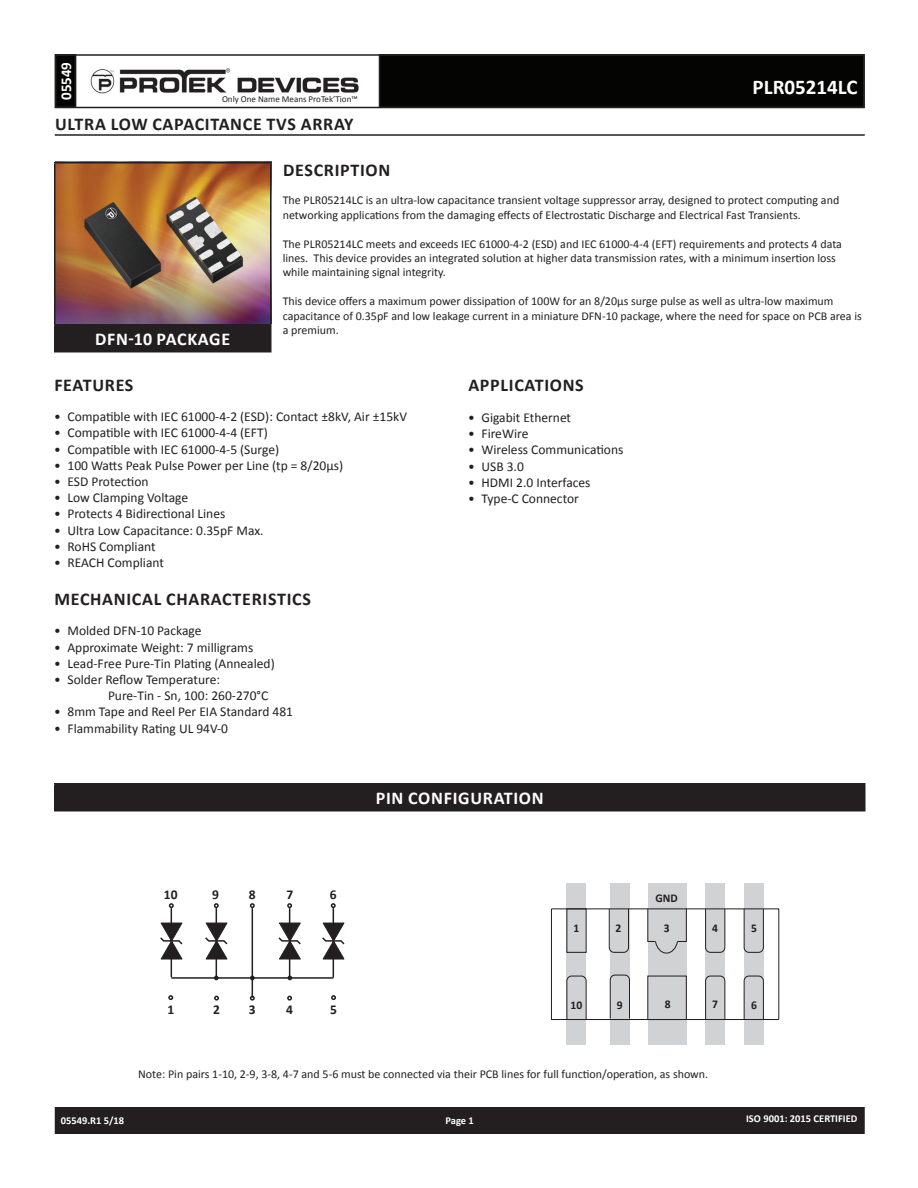
<style>
.page{position:relative;width:918px;height:1188px;background:#fff}
.page>*{position:absolute;margin:0;border:0;box-sizing:border-box;transform-origin:0 0}
.t1{font:700 21px "Calibri";color:#fff}
.t2{font:700 18px "Calibri";letter-spacing:.04em;color:#231f20}
.t3{font:700 18px "Calibri";letter-spacing:.04em;color:#fff}
.t4{font:700 15px "Calibri";color:#fff}
.t5{font:13.5px/16.2px "Calibri";color:#231f20}
.t6{font:700 13.5px "Calibri";color:#231f20}
.t7{font:12px/14.4px "Calibri";color:#231f20}
.t8{font:700 11.85px "Calibri";color:#231f20}
.t9{font:700 10.5px "Calibri";color:#fff}
.t10{font:9px "Calibri";color:#231f20}
</style>
<div class="page">
<div style="left:56px;top:1108px;width:808px;height:25px;background:#231f20"></div>
<div style="left:55px;top:1107px;width:810px;height:27px;border:2px solid #231f20"></div>
<div style="left:56px;top:55px;width:20px;height:52px;background:#040503"></div>
<div style="left:55px;top:54px;width:21px;height:54px;border:2px solid #231f20"></div>
<div style="left:380px;top:55px;width:484px;height:52px;background:#040503"></div>
<div style="left:55px;top:54px;width:810px;height:54px;border:2px solid #231f20"></div>
<img style="left:90px;top:68px;width:269px;height:26px">
<hr style="left:55px;top:134px;width:810px;height:2px;background:#231f20">
<div style="left:55px;top:784px;width:810px;height:27px;background:#231f20"></div>
<hr style="left:54px;top:783px;width:812px;height:1px;background:#231f20">
<hr style="left:54px;top:784px;width:2px;height:26px;background:#231f20">
<hr style="left:864px;top:784px;width:2px;height:26px;background:#231f20">
<hr style="left:54px;top:810px;width:812px;height:2px;background:#231f20">
<img style="left:56px;top:164px;width:214px;height:160px">
<div style="left:55px;top:325px;width:216px;height:27px;background:#231f20"></div>
<hr style="left:54px;top:162px;width:218px;height:2px;background:#231f20">
<hr style="left:54px;top:164px;width:2px;height:160px;background:#231f20">
<hr style="left:270px;top:164px;width:2px;height:160px;background:#231f20">
<hr style="left:54px;top:324px;width:218px;height:2px;background:#231f20">
<hr style="left:54px;top:326px;width:2px;height:25px;background:#231f20">
<hr style="left:270px;top:326px;width:2px;height:25px;background:#231f20">
<hr style="left:54px;top:351px;width:218px;height:1px;background:#231f20">
<div style="left:648px;top:883px;width:38px;height:162px;background:#d1d2d4"></div>
<div style="left:610px;top:883px;width:20px;height:162px;background:#d1d2d4"></div>
<div style="left:705px;top:883px;width:20px;height:162px;background:#d1d2d4"></div>
<div style="left:744px;top:883px;width:20px;height:162px;background:#d1d2d4"></div>
<div style="left:567px;top:883px;width:19px;height:162px;background:#d1d2d4"></div>
<hr style="left:778px;top:909px;width:1px;height:111px;background:#231f20">
<hr style="left:551px;top:1019px;width:228px;height:1px;background:#231f20">
<hr style="left:551px;top:909px;width:1px;height:111px;background:#231f20">
<hr style="left:551px;top:908px;width:228px;height:1px;background:#231f20">
<div style="left:566px;top:908px;width:21px;height:45px;border:1px solid #231f20"></div>
<svg style="left:566px;top:975px;width:21px;height:46px"></svg>
<svg style="left:609px;top:974px;width:21px;height:45px"></svg>
<svg style="left:743px;top:975px;width:21px;height:44px"></svg>
<svg style="left:705px;top:975px;width:21px;height:44px"></svg>
<svg style="left:743px;top:908px;width:21px;height:45px"></svg>
<svg style="left:705px;top:908px;width:21px;height:45px"></svg>
<svg style="left:608px;top:908px;width:21px;height:45px"></svg>
<div style="left:647px;top:976px;width:40px;height:44px;border:1px solid #231f20"></div>
<hr style="left:647px;top:909px;width:1px;height:32px;background:#231f20">
<hr style="left:686px;top:909px;width:1px;height:32px;background:#231f20">
<svg style="left:648px;top:941px;width:38px;height:13px"></svg>
<hr style="left:289px;top:908px;width:1px;height:70px;background:#231f20">
<hr style="left:216px;top:908px;width:1px;height:69px;background:#231f20">
<hr style="left:171px;top:908px;width:1px;height:69px;background:#231f20">
<hr style="left:333px;top:908px;width:1px;height:70px;background:#231f20">
<svg style="left:160px;top:922px;width:23px;height:38px"></svg>
<svg style="left:322px;top:922px;width:23px;height:38px"></svg>
<svg style="left:169px;top:903px;width:5px;height:5px"></svg>
<hr style="left:171px;top:977px;width:162px;height:2px;background:#231f20">
<svg style="left:205px;top:922px;width:23px;height:38px"></svg>
<svg style="left:278px;top:922px;width:23px;height:38px"></svg>
<hr style="left:252px;top:908px;width:1px;height:90px;background:#231f20">
<svg style="left:214px;top:903px;width:5px;height:5px"></svg>
<svg style="left:287px;top:903px;width:5px;height:5px"></svg>
<svg style="left:331px;top:903px;width:5px;height:5px"></svg>
<svg style="left:250px;top:903px;width:5px;height:5px"></svg>
<svg style="left:250px;top:996px;width:5px;height:5px"></svg>
<svg style="left:168px;top:995px;width:5px;height:5px"></svg>
<svg style="left:214px;top:996px;width:5px;height:5px"></svg>
<svg style="left:287px;top:996px;width:5px;height:5px"></svg>
<svg style="left:331px;top:995px;width:5px;height:5px"></svg>
<p class="t4" style="left:56px;top:100px;width:40px;rotate:-90deg">05549</p>
<p class="t10" style="left:222px;top:93px;width:137px">Only One Name Means ProTek’Tion™</p>
<h2 class="t2" style="left:55px;top:112px;width:300px">ULTRA LOW CAPACITANCE TVS ARRAY</h2>
<h1 class="t1" style="left:753px;top:74px;width:106px">PLR05214LC</h1>
<h2 class="t3" style="left:95px;top:328px;width:136px">DFN-10 PACKAGE</h2>
<h2 class="t2" style="left:283px;top:158px;width:109px">DESCRIPTION</h2>
<p class="t7" style="left:283px;top:193px;width:558px">The PLR05214LC is an ultra-low capacitance transient voltage suppressor array, designed to protect computing and networking applications from the damaging effects of Electrostatic Discharge and Electrical Fast Transients.</p>
<p class="t7" style="left:283px;top:236px;width:561px">The PLR05214LC meets and exceeds IEC 61000-4-2 (ESD) and IEC 61000-4-4 (EFT) requirements and protects 4 data lines. This device provides an integrated solution at higher data transmission rates, with a minimum insertion loss while maintaining signal integrity.</p>
<p class="t7" style="left:283px;top:294px;width:581px">This device offers a maximum power dissipation of 100W for an 8/20µs surge pulse as well as ultra-low maximum capacitance of 0.35pF and low leakage current in a miniature DFN-10 package, where the need for space on PCB area is a premium.</p>
<h2 class="t2" style="left:54px;top:373px;width:81px">FEATURES</h2>
<p class="t5" style="left:54px;top:409px;width:355px">• Compatible with IEC 61000-4-2 (ESD): Contact ±8kV, Air ±15kV</p>
<p class="t5" style="left:54px;top:425px;width:215px">• Compatible with IEC 61000-4-4 (EFT)</p>
<p class="t5" style="left:54px;top:441px;width:227px">• Compatible with IEC 61000-4-5 (Surge)</p>
<p class="t5" style="left:54px;top:457px;width:291px">• 100 Watts Peak Pulse Power per Line (tp = 8/20µs)</p>
<p class="t5" style="left:54px;top:473px;width:96px">• ESD Protection</p>
<p class="t5" style="left:54px;top:490px;width:136px">• Low Clamping Voltage</p>
<p class="t5" style="left:54px;top:506px;width:173px">• Protects 4 Bidirectional Lines</p>
<p class="t5" style="left:54px;top:522px;width:211px">• Ultra Low Capacitance: 0.35pF Max.</p>
<p class="t5" style="left:54px;top:538px;width:103px">• RoHS Compliant</p>
<p class="t5" style="left:54px;top:554px;width:111px">• REACH Compliant</p>
<h2 class="t2" style="left:54px;top:587px;width:258px">MECHANICAL CHARACTERISTICS</h2>
<p class="t5" style="left:54px;top:623px;width:149px">• Molded DFN-10 Package</p>
<p class="t5" style="left:54px;top:639px;width:201px">• Approximate Weight: 7 milligrams</p>
<p class="t5" style="left:54px;top:655px;width:222px">• Lead-Free Pure-Tin Plating (Annealed)</p>
<p class="t5" style="left:108px;top:671px;width:162px;text-indent:-54px">• Solder Reflow Temperature:<br>Pure-Tin - Sn, 100: 260-270°C</p>
<p class="t5" style="left:54px;top:704px;width:241px">• 8mm Tape and Reel Per EIA Standard 481</p>
<p class="t5" style="left:54px;top:720px;width:176px">• Flammability Rating UL 94V-0</p>
<h2 class="t2" style="left:468px;top:374px;width:117px">APPLICATIONS</h2>
<p class="t5" style="left:468px;top:409px;width:105px">• Gigabit Ethernet</p>
<p class="t5" style="left:468px;top:426px;width:62px">• FireWire</p>
<p class="t5" style="left:468px;top:442px;width:157px">• Wireless Communications</p>
<p class="t5" style="left:468px;top:458px;width:57px">• USB 3.0</p>
<p class="t5" style="left:468px;top:474px;width:124px">• HDMI 2.0 Interfaces</p>
<p class="t5" style="left:468px;top:490px;width:112px">• Type-C Connector</p>
<h2 class="t3" style="left:376px;top:787px;width:169px">PIN CONFIGURATION</h2>
<p class="t6" style="left:164px;top:886px;width:15px">10</p>
<p class="t6" style="left:212px;top:886px;width:8px">9</p>
<p class="t6" style="left:249px;top:886px;width:8px">8</p>
<p class="t6" style="left:286px;top:886px;width:8px">7</p>
<p class="t6" style="left:330px;top:886px;width:8px">6</p>
<p class="t8" style="left:655px;top:890px;width:24px">GND</p>
<p class="t8" style="left:615px;top:921px;width:7px">2</p>
<p class="t8" style="left:664px;top:921px;width:7px">3</p>
<p class="t8" style="left:712px;top:921px;width:7px">4</p>
<p class="t8" style="left:574px;top:921px;width:7px">1</p>
<p class="t8" style="left:751px;top:921px;width:7px">5</p>
<p class="t6" style="left:167px;top:1001px;width:8px">1</p>
<p class="t6" style="left:213px;top:1001px;width:8px">2</p>
<p class="t6" style="left:330px;top:1001px;width:8px">5</p>
<p class="t6" style="left:249px;top:1001px;width:8px">3</p>
<p class="t6" style="left:286px;top:1001px;width:8px">4</p>
<p class="t8" style="left:617px;top:997px;width:7px">9</p>
<p class="t8" style="left:665px;top:997px;width:7px">8</p>
<p class="t8" style="left:712px;top:997px;width:7px">7</p>
<p class="t8" style="left:571px;top:997px;width:13px">10</p>
<p class="t8" style="left:751px;top:997px;width:7px">6</p>
<p class="t7" style="left:138px;top:1067px;width:571px">Note: Pin pairs 1-10, 2-9, 3-8, 4-7 and 5-6 must be connected via their PCB lines for full function/operation, as shown.</p>
<p class="t9" style="left:61px;top:1114px;width:65px">05549.R1 5/18</p>
<p class="t9" style="left:446px;top:1114px;width:30px">Page 1</p>
<p class="t9" style="left:746px;top:1112px;width:113px">ISO 9001: 2015 CERTIFIED</p>
</div>
